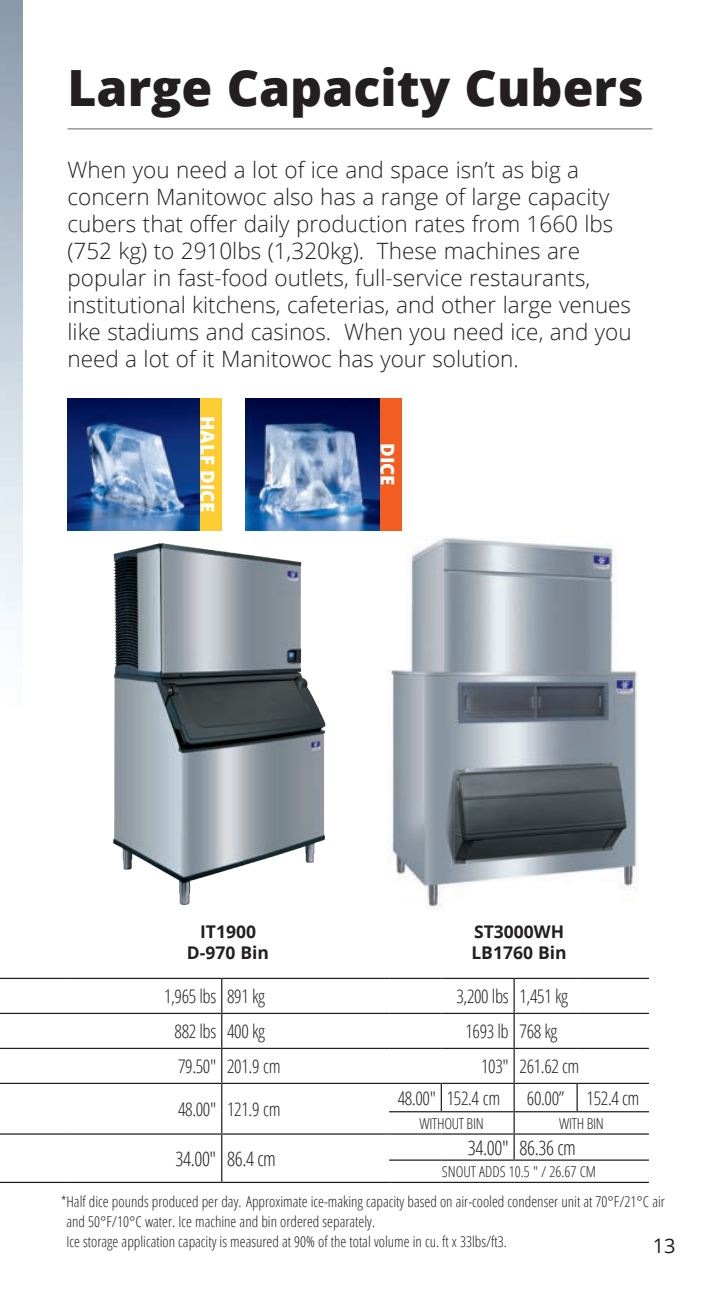
<style>
.page{position:relative;width:720px;height:1305px;background:#fff}
.page>*{position:absolute;margin:0;border:0;box-sizing:border-box;transform-origin:0 0}
.Head{font:800 50px "Open Sans";color:#231f20}
.CopyBold{font:300 22.5px/27px "Open Sans";color:#231f20}
.t1{font:300 condensed 20px "Open Sans";letter-spacing:-.02em;color:#231f20}
.t2{font:20px "Open Sans";color:#231f20}
.t3{font:300 condensed 18.75px "Open Sans";letter-spacing:-.02em;color:#231f20}
.IceTypesHeaders{font:800 18.75px "Open Sans";color:#fff}
.t4{font:700 17.5px/21px "Open Sans";color:#231f20;text-align:center}
.t5{font:300 condensed 15px/20px "Open Sans";color:#231f20}
.t6{font:300 condensed 15px "Open Sans";letter-spacing:-.02em;color:#231f20}
</style>
<div class="page">
<hr style="left:68px;top:128px;width:584px;height:2px;background:#808285">
<img style="left:388px;top:537px;width:249px;height:372px">
<img style="left:113px;top:543px;width:213px;height:362px">
<img style="left:68px;top:398px;width:133px;height:132px">
<div style="left:201px;top:398px;width:21px;height:132px;background:#fecd33"></div>
<img style="left:246px;top:398px;width:135px;height:132px">
<div style="left:381px;top:398px;width:21px;height:132px;background:#f25d21"></div>
<hr style="left:0;top:978px;width:67px;height:1px;background:#231f20">
<hr style="left:67px;top:978px;width:155px;height:1px;background:#231f20">
<hr style="left:222px;top:978px;width:167px;height:1px;background:#231f20">
<hr style="left:389px;top:978px;width:52px;height:1px;background:#231f20">
<hr style="left:441px;top:978px;width:73px;height:1px;background:#231f20">
<hr style="left:514px;top:978px;width:63px;height:1px;background:#231f20">
<hr style="left:577px;top:978px;width:72px;height:1px;background:#231f20">
<hr style="left:0;top:1013px;width:67px;height:1px;background:#231f20">
<hr style="left:67px;top:1013px;width:155px;height:1px;background:#231f20">
<hr style="left:222px;top:1013px;width:167px;height:1px;background:#231f20">
<hr style="left:389px;top:1013px;width:52px;height:1px;background:#231f20">
<hr style="left:441px;top:1013px;width:73px;height:1px;background:#231f20">
<hr style="left:514px;top:1013px;width:63px;height:1px;background:#231f20">
<hr style="left:577px;top:1013px;width:72px;height:1px;background:#231f20">
<hr style="left:0;top:1048px;width:67px;height:1px;background:#231f20">
<hr style="left:67px;top:1048px;width:155px;height:1px;background:#231f20">
<hr style="left:222px;top:1048px;width:167px;height:1px;background:#231f20">
<hr style="left:389px;top:1048px;width:52px;height:1px;background:#231f20">
<hr style="left:441px;top:1048px;width:73px;height:1px;background:#231f20">
<hr style="left:514px;top:1048px;width:63px;height:1px;background:#231f20">
<hr style="left:577px;top:1048px;width:72px;height:1px;background:#231f20">
<hr style="left:0;top:1083px;width:67px;height:1px;background:#231f20">
<hr style="left:67px;top:1083px;width:155px;height:1px;background:#231f20">
<hr style="left:222px;top:1083px;width:167px;height:1px;background:#231f20">
<hr style="left:389px;top:1083px;width:52px;height:1px;background:#231f20">
<hr style="left:441px;top:1083px;width:73px;height:1px;background:#231f20">
<hr style="left:514px;top:1083px;width:63px;height:1px;background:#231f20">
<hr style="left:577px;top:1083px;width:72px;height:1px;background:#231f20">
<hr style="left:389px;top:1111px;width:52px;height:1px;background:#231f20">
<hr style="left:441px;top:1111px;width:73px;height:1px;background:#231f20">
<hr style="left:514px;top:1111px;width:63px;height:1px;background:#231f20">
<hr style="left:577px;top:1111px;width:72px;height:1px;background:#231f20">
<hr style="left:0;top:1133px;width:67px;height:2px;background:#231f20">
<hr style="left:67px;top:1133px;width:155px;height:2px;background:#231f20">
<hr style="left:222px;top:1133px;width:167px;height:2px;background:#231f20">
<hr style="left:0;top:1182px;width:67px;height:1px;background:#231f20">
<hr style="left:67px;top:1182px;width:155px;height:1px;background:#231f20">
<hr style="left:222px;top:1182px;width:167px;height:1px;background:#231f20">
<hr style="left:389px;top:1133px;width:52px;height:2px;background:#231f20">
<hr style="left:441px;top:1133px;width:73px;height:2px;background:#231f20">
<hr style="left:514px;top:1133px;width:63px;height:2px;background:#231f20">
<hr style="left:577px;top:1133px;width:72px;height:2px;background:#231f20">
<hr style="left:389px;top:1160px;width:52px;height:1px;background:#231f20">
<hr style="left:441px;top:1160px;width:73px;height:1px;background:#231f20">
<hr style="left:514px;top:1160px;width:63px;height:1px;background:#231f20">
<hr style="left:577px;top:1160px;width:72px;height:1px;background:#231f20">
<hr style="left:389px;top:1182px;width:52px;height:1px;background:#231f20">
<hr style="left:441px;top:1182px;width:73px;height:1px;background:#231f20">
<hr style="left:514px;top:1182px;width:63px;height:1px;background:#231f20">
<hr style="left:577px;top:1182px;width:72px;height:1px;background:#231f20">
<hr style="left:221px;top:979px;width:1px;height:34px;background:#231f20">
<hr style="left:221px;top:1014px;width:1px;height:34px;background:#231f20">
<hr style="left:221px;top:1049px;width:1px;height:34px;background:#231f20">
<svg style="left:221px;top:1084px;width:1px;height:98px"></svg>
<hr style="left:514px;top:979px;width:1px;height:34px;background:#231f20">
<hr style="left:514px;top:1014px;width:1px;height:34px;background:#231f20">
<hr style="left:514px;top:1049px;width:1px;height:34px;background:#231f20">
<svg style="left:441px;top:1084px;width:1px;height:27px"></svg>
<svg style="left:514px;top:1084px;width:1px;height:76px"></svg>
<svg style="left:577px;top:1084px;width:1px;height:27px"></svg>
<p class="Head" style="left:68px;top:50px;width:578px">Large Capacity Cubers</p>
<p class="CopyBold" style="left:68px;top:155px;width:566px">When you need a lot of ice and space isn’t as big a concern Manitowoc also has a range of large capacity cubers that offer daily production rates from 1660 lbs (752 kg) to 2910lbs (1,320kg). These machines are popular in fast-food outlets, full-service restaurants, institutional kitchens, cafeterias, and other large venues like stadiums and casinos. When you need ice, and you need a lot of it Manitowoc has your solution.</p>
<p class="IceTypesHeaders" style="left:222px;top:416px;width:99px;rotate:90deg">HALF DICE</p>
<p class="IceTypesHeaders" style="left:402px;top:443px;width:44px;rotate:90deg">DICE</p>
<p class="t4" style="left:187px;top:921px;width:84px">IT1900<br>D-970 Bin</p>
<p class="t4" style="left:471px;top:921px;width:97px;text-align:left">ST3000WH<br>LB1760 Bin</p>
<p class="t3" style="left:164px;top:984px;width:102px">1,965 lbs 891 kg</p>
<p class="t3" style="left:456px;top:984px;width:113px">3,200 lbs 1,451 kg</p>
<p class="t3" style="left:175px;top:1019px;width:92px">882 lbs 400 kg</p>
<p class="t3" style="left:465px;top:1019px;width:93px">1693 lb 768 kg</p>
<p class="t3" style="left:178px;top:1054px;width:104px">79.50" 201.9 cm</p>
<p class="t3" style="left:481px;top:1054px;width:100px">103" 261.62 cm</p>
<p class="t3" style="left:178px;top:1096px;width:104px">48.00" 121.9 cm</p>
<p class="t3" style="left:398px;top:1085px;width:104px">48.00" 152.4 cm</p>
<p class="t3" style="left:527px;top:1085px;width:114px">60.00” 152.4 cm</p>
<p class="t6" style="left:420px;top:1113px;width:66px">WITHOUT BIN</p>
<p class="t5" style="left:559px;top:1113px;width:46px">WITH BIN</p>
<p class="t1" style="left:176px;top:1145px;width:102px">34.00" 86.4 cm</p>
<p class="t1" style="left:468px;top:1134px;width:109px">34.00" 86.36 cm</p>
<p class="t5" style="left:442px;top:1161px;width:156px">SNOUT ADDS 10.5 " / 26.67 CM</p>
<p class="t5" style="left:66px;top:1191px;width:600px;text-indent:-5px">*Half dice pounds produced per day. Approximate ice-making capacity based on air-cooled condenser unit at 70°F/21°C air and 50°F/10°C water. Ice machine and bin ordered separately.<br>Ice storage application capacity is measured at 90% of the total volume in cu. ft x 33lbs/ft3.</p>
<p class="t2" style="left:653px;top:1232px;width:24px">13</p>
</div>
